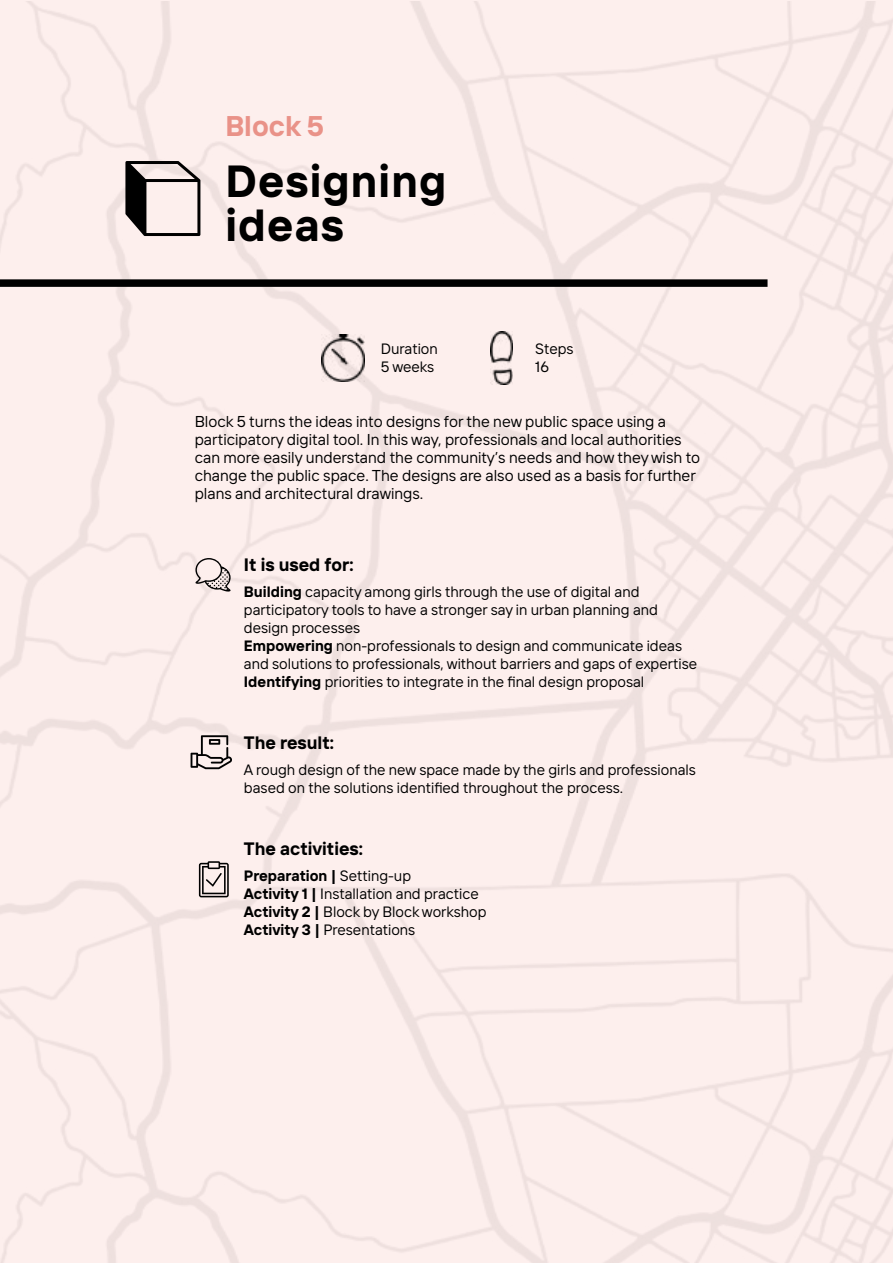
<style>
.page{position:relative;width:893px;height:1263px;background:#fff}
.page>*{position:absolute;margin:0;border:0;box-sizing:border-box;transform-origin:0 0}
.Title_Block{font:700 45px "TT Interphases";letter-spacing:.025em;color:#000}
.Title_subtitle_block{font:700 28.5px "TT Interphases";color:#e99288}
.Text_bold12{font:700 18px "TT Interphases";color:#000}
.brödtext__serif__1_a{font:15.75px/18px "TT Interphases";color:#000}
.Bullets_points{font:15px/18px "TT Interphases";color:#000}
.Text{font:15px/18px "TT Interphases";color:#000}
.Bullets_points-2{font:700 15px "TT Interphases";color:#000}
.s1{font-weight:700}
.s2{font-weight:400}
</style>
<div class="page">
<div style="left:0;top:0;width:893px;height:1263px;background:linear-gradient(to right,#fceeec,#fbedeb)"></div>
<img style="left:490px;top:331px;width:23px;height:54px">
<img style="left:322px;top:334px;width:43px;height:47px">
<svg style="left:199px;top:861px;width:30px;height:36px"></svg>
<svg style="left:195px;top:558px;width:36px;height:34px"></svg>
<svg style="left:191px;top:735px;width:41px;height:34px"></svg>
<svg style="left:125px;top:161px;width:75px;height:75px;background:#a79e9d"></svg>
<div style="left:0;top:279px;width:767px;height:8px;background:#000"></div>
<p class="Title_subtitle_block" style="left:225px;top:108px;width:100px">Block 5</p>
<p class="Title_Block" style="left:225px;top:152px;width:222px">Designing</p>
<p class="Title_Block" style="left:225px;top:195px;width:120px">ideas</p>
<p class="Text" style="left:381px;top:340px;width:59px">Duration<br>5 weeks</p>
<p class="Text" style="left:535px;top:340px;width:40px">Steps<br>16</p>
<p class="brödtext__serif__1_a" style="left:195px;top:412px;width:507px">Block 5 turns the ideas into designs for the new public space using a participatory digital tool. In this way, professionals and local authorities can more easily understand the community’s needs and how they wish to change the public space. The designs are also used as a basis for further plans and architectural drawings.</p>
<p class="Text_bold12" style="left:244px;top:552px;width:111px">It is used for:</p>
<p class="Bullets_points" style="left:244px;top:583px;width:415px"><span class="s1">Building</span> capacity among girls through the use of digital and participatory tools to have a stronger say in urban planning and design processes</p>
<p class="Bullets_points" style="left:244px;top:637px;width:455px"><span class="s1">Empowering</span> non-professionals to design and communicate ideas and solutions to professionals, without barriers and gaps of expertise</p>
<p class="Bullets_points" style="left:244px;top:673px;width:402px"><span class="s1">Identifying</span> priorities to integrate in the final design proposal</p>
<p class="Text_bold12" style="left:244px;top:730px;width:91px">The result:</p>
<p class="Text" style="left:244px;top:761px;width:453px">A rough design of the new space made by the girls and professionals based on the solutions identified throughout the process.</p>
<p class="Text_bold12" style="left:244px;top:836px;width:120px">The activities:</p>
<p class="Bullets_points-2" style="left:244px;top:866px;width:169px">Preparation | <span class="s2">Setting-up</span></p>
<p class="Bullets_points" style="left:244px;top:885px;width:236px"><span class="s1">Activity 1 |</span> Installation and practice</p>
<p class="Bullets_points" style="left:244px;top:903px;width:244px"><span class="s1">Activity 2 |</span> Block by Block workshop</p>
<p class="Bullets_points" style="left:244px;top:921px;width:173px"><span class="s1">Activity 3 |</span> Presentations</p>
</div>
